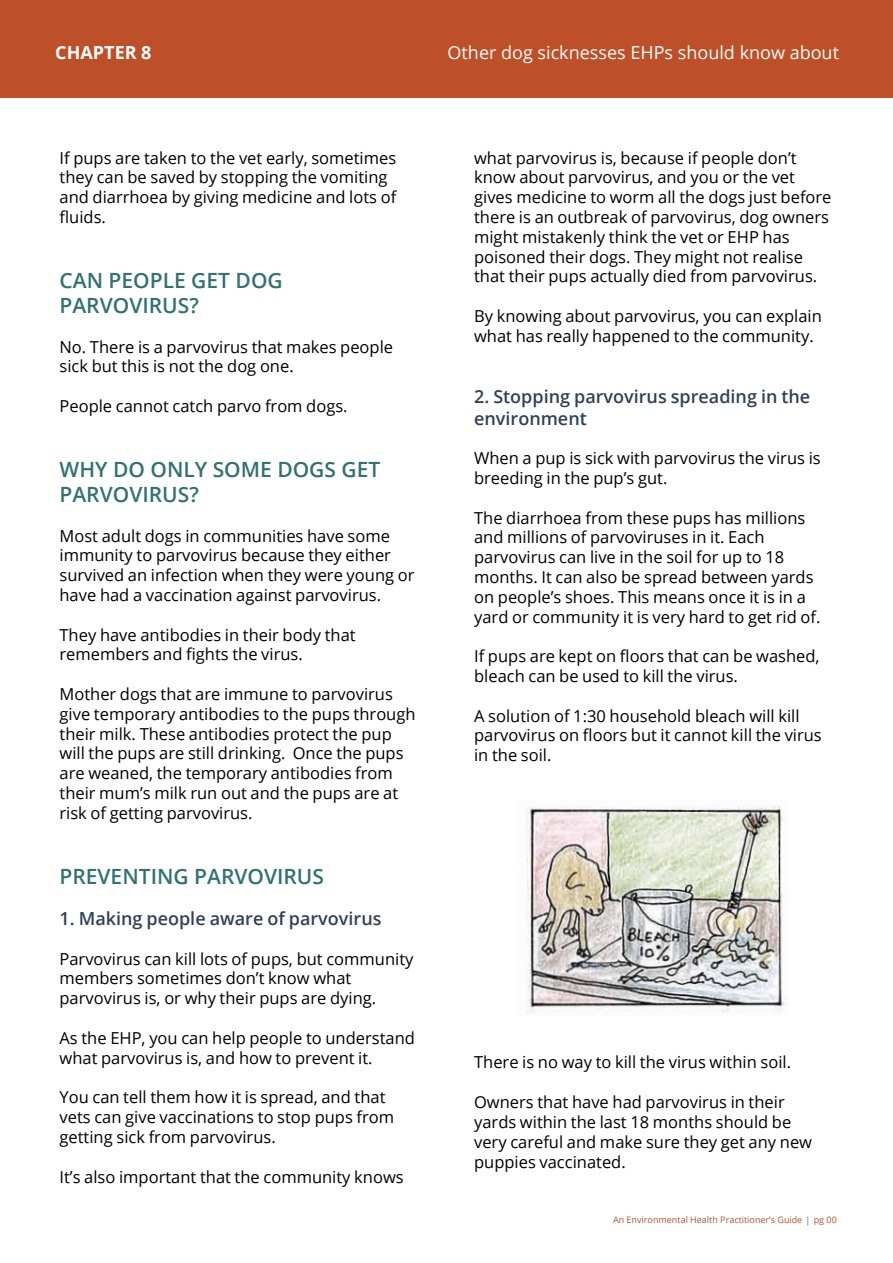
<style>
.page{position:relative;width:893px;height:1263px;background:#fff}
.page>*{position:absolute;margin:0;border:0;box-sizing:border-box;transform-origin:0 0}
.t1{font:600 21px/25.2px "Open Sans";color:#327272}
.t2{font:600 18px/21.6px "Open Sans";color:#304059}
.t3{font:18px "Open Sans";color:#fff}
.t4{font:700 18px "Open Sans";color:#fff}
.t5{font:16.5px/19.8px "Open Sans";color:#000}
.t6{font:9px "Open Sans";color:#bd5029}
</style>
<div class="page">
<div style="left:0;top:0;width:893px;height:98px;background:#bd5029"></div>
<img style="left:526px;top:806px;width:260px;height:207px">
<p class="t4" style="left:55px;top:42px;width:98px">CHAPTER 8</p>
<p class="t3" style="left:448px;top:45px;width:393px">Other dog sicknesses EHPs should know about</p>
<p class="t5" style="left:60px;top:149px;width:338px">If pups are taken to the vet early, sometimes they can be saved by stopping the vomiting and diarrhoea by giving medicine and lots of fluids.</p>
<p class="t1" style="left:60px;top:270px;width:225px">CAN PEOPLE GET DOG<br>PARVOVIRUS?</p>
<p class="t5" style="left:60px;top:338px;width:335px">No. There is a parvovirus that makes people sick but this is not the dog one.</p>
<p class="t5" style="left:60px;top:398px;width:290px">People cannot catch parvo from dogs.</p>
<p class="t1" style="left:60px;top:459px;width:322px">WHY DO ONLY SOME DOGS GET<br>PARVOVIRUS?</p>
<p class="t5" style="left:60px;top:527px;width:356px">Most adult dogs in communities have some immunity to parvovirus because they either survived an infection when they were young or have had a vaccination against parvovirus.</p>
<p class="t5" style="left:60px;top:626px;width:298px">They have antibodies in their body that remembers and fights the virus.</p>
<p class="t5" style="left:60px;top:686px;width:358px">Mother dogs that are immune to parvovirus give temporary antibodies to the pups through their milk. These antibodies protect the pup will the pups are still drinking. Once the pups are weaned, the temporary antibodies from their mum’s milk run out and the pups are at risk of getting parvovirus.</p>
<p class="t1" style="left:60px;top:865px;width:266px">PREVENTING PARVOVIRUS</p>
<p class="t2" style="left:60px;top:909px;width:323px">1. Making people aware of parvovirus</p>
<p class="t5" style="left:60px;top:950px;width:355px">Parvovirus can kill lots of pups, but community members sometimes don’t know what parvovirus is, or why their pups are dying.</p>
<p class="t5" style="left:60px;top:1030px;width:357px">As the EHP, you can help people to understand what parvovirus is, and how to prevent it.</p>
<p class="t5" style="left:60px;top:1089px;width:336px">You can tell them how it is spread, and that vets can give vaccinations to stop pups from getting sick from parvovirus.</p>
<p class="t5" style="left:60px;top:1168px;width:346px">It’s also important that the community knows</p>
<p class="t5" style="left:474px;top:149px;width:359px">what parvovirus is, because if people don’t know about parvovirus, and you or the vet gives medicine to worm all the dogs just before there is an outbreak of parvovirus, dog owners might mistakenly think the vet or EHP has poisoned their dogs. They might not realise that their pups actually died from parvovirus.</p>
<p class="t5" style="left:474px;top:308px;width:349px">By knowing about parvovirus, you can explain what has really happened to the community.</p>
<p class="t2" style="left:474px;top:387px;width:338px">2. Stopping parvovirus spreading in the environment</p>
<p class="t5" style="left:474px;top:450px;width:348px">When a pup is sick with parvovirus the virus is breeding in the pup’s gut.</p>
<p class="t5" style="left:474px;top:509px;width:348px">The diarrhoea from these pups has millions and millions of parvoviruses in it. Each parvovirus can live in the soil for up to 18 months. It can also be spread between yards on people’s shoes. This means once it is in a yard or community it is very hard to get rid of.</p>
<p class="t5" style="left:474px;top:646px;width:347px">If pups are kept on floors that can be washed, bleach can be used to kill the virus.</p>
<p class="t5" style="left:474px;top:707px;width:349px">A solution of 1:30 household bleach will kill parvovirus on floors but it cannot kill the virus in the soil.</p>
<p class="t5" style="left:474px;top:1054px;width:318px">There is no way to kill the virus within soil.</p>
<p class="t5" style="left:474px;top:1094px;width:339px">Owners that have had parvovirus in their yards within the last 18 months should be very careful and make sure they get any new puppies vaccinated.</p>
<p class="t6" style="left:613px;top:1216px;width:191px">An Environmental Health Practitioner’s Guide</p>
<p class="t6" style="left:814px;top:1216px;width:25px">pg 00</p>
</div>
